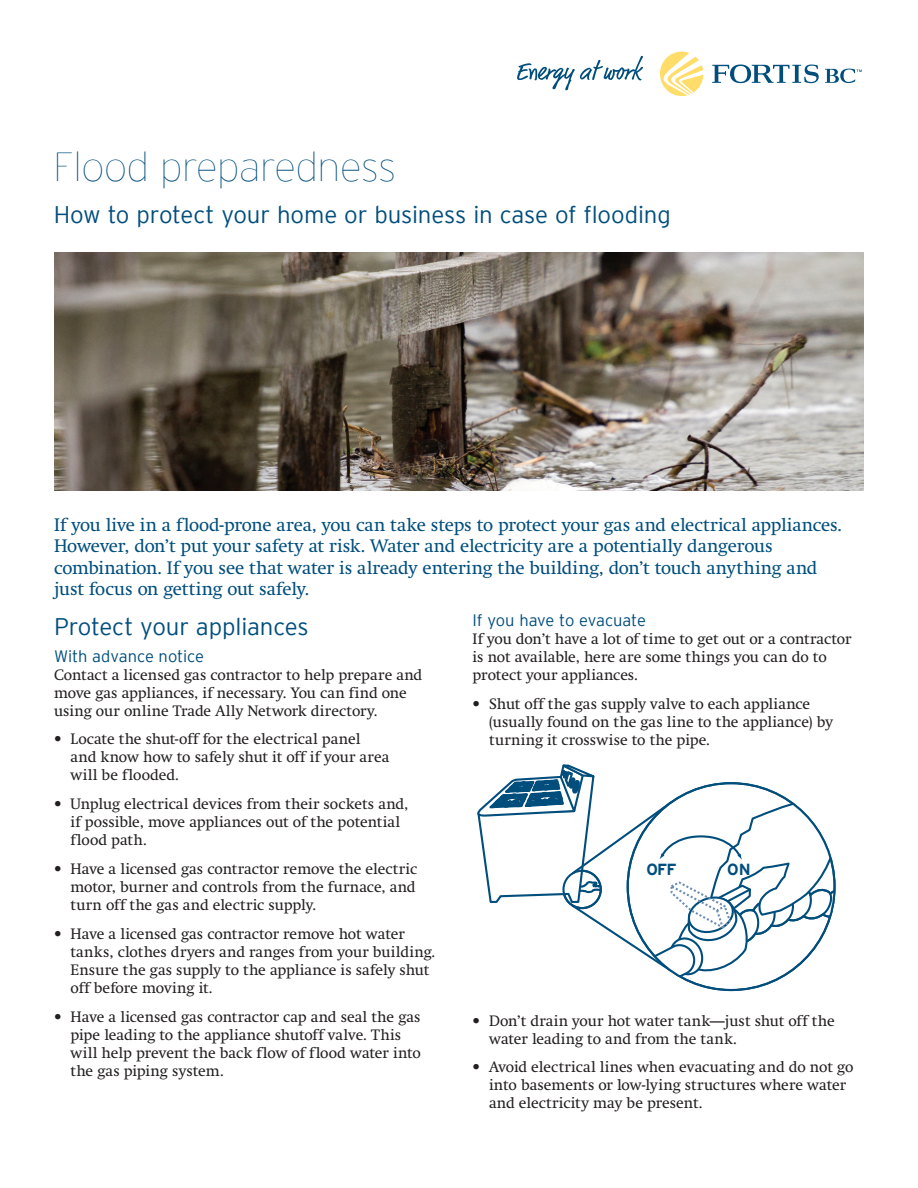
<style>
.page{position:relative;width:918px;height:1188px;background:#fff}
.page>*{position:absolute;margin:0;border:0;box-sizing:border-box;transform-origin:0 0}
.t1{font:100 40.5px "Interstate";letter-spacing:-.01em;color:#014e7d}
.t2{font:300 24px "Interstate";letter-spacing:-.005em;color:#014e7d}
.t3{font:18px/21.6px "Swift C";letter-spacing:-.005em;color:#014e7d}
.t4{font:300 16.5px "Interstate";letter-spacing:-.005em;color:#014e7d}
.t5{font:700 16.05px "Interstate";color:#014e7d}
.t6{font:15px/18px "Swift C";color:#231f20}
</style>
<div class="page">
<svg style="left:517px;top:56px;width:126px;height:34px"></svg>
<svg style="left:825px;top:69px;width:37px;height:14px"></svg>
<svg style="left:712px;top:65px;width:107px;height:18px"></svg>
<svg style="left:660px;top:52px;width:43px;height:44px"></svg>
<img style="left:54px;top:253px;width:810px;height:237px">
<svg style="left:477px;top:764px;width:358px;height:226px"></svg>
<h1 class="t1" style="left:53px;top:145px;width:344px">Flood preparedness</h1>
<h2 class="t2" style="left:54px;top:201px;width:619px">How to protect your home or business in case of flooding</h2>
<p class="t3" style="left:54px;top:514px;width:789px">If you live in a flood-prone area, you can take steps to protect your gas and electrical appliances.<br>However, don’t put your safety at risk. Water and electricity are a potentially dangerous combination. If you see that water is already entering the building, don’t touch anything and just focus on getting out safely.</p>
<h2 class="t2" style="left:54px;top:613px;width:256px">Protect your appliances</h2>
<p class="t4" style="left:54px;top:646px;width:152px">With advance notice</p>
<p class="t6" style="left:54px;top:665px;width:370px">Contact a licensed gas contractor to help prepare and move gas appliances, if necessary. You can find one using our online Trade Ally Network directory.</p>
<p class="t6" style="left:70px;top:730px;width:320px;text-indent:-16px">• Locate the shut-off for the electrical panel and know how to safely shut it off if your area will be flooded.</p>
<p class="t6" style="left:70px;top:795px;width:339px;text-indent:-16px">• Unplug electrical devices from their sockets and, if possible, move appliances out of the potential flood path.</p>
<p class="t6" style="left:70px;top:860px;width:348px;text-align:justify;text-indent:-16px">• Have a licensed gas contractor remove the electric motor, burner and controls from the furnace, and turn off the gas and electric supply.</p>
<p class="t6" style="left:70px;top:925px;width:366px;text-indent:-16px">• Have a licensed gas contractor remove hot water tanks, clothes dryers and ranges from your building.<br>Ensure the gas supply to the appliance is safely shut off before moving it.</p>
<p class="t6" style="left:70px;top:1007px;width:352px;text-indent:-16px">• Have a licensed gas contractor cap and seal the gas pipe leading to the appliance shutoff valve. This will help prevent the back flow of flood water into the gas piping system.</p>
<p class="t4" style="left:472px;top:611px;width:175px">If you have to evacuate</p>
<p class="t6" style="left:472px;top:630px;width:380px">If you don’t have a lot of time to get out or a contractor is not available, here are some things you can do to protect your appliances.</p>
<p class="t6" style="left:489px;top:695px;width:346px;text-indent:-16px">• Shut off the gas supply valve to each appliance (usually found on the gas line to the appliance) by turning it crosswise to the pipe.</p>
<p class="t5" style="left:646px;top:860px;width:31px">OFF</p>
<p class="t5" style="left:727px;top:860px;width:25px">ON</p>
<p class="t6" style="left:489px;top:1011px;width:347px;text-indent:-16px">• Don’t drain your hot water tank—just shut off the water leading to and from the tank.</p>
<p class="t6" style="left:489px;top:1058px;width:366px;text-indent:-16px">• Avoid electrical lines when evacuating and do not go into basements or low-lying structures where water and electricity may be present.</p>
</div>
